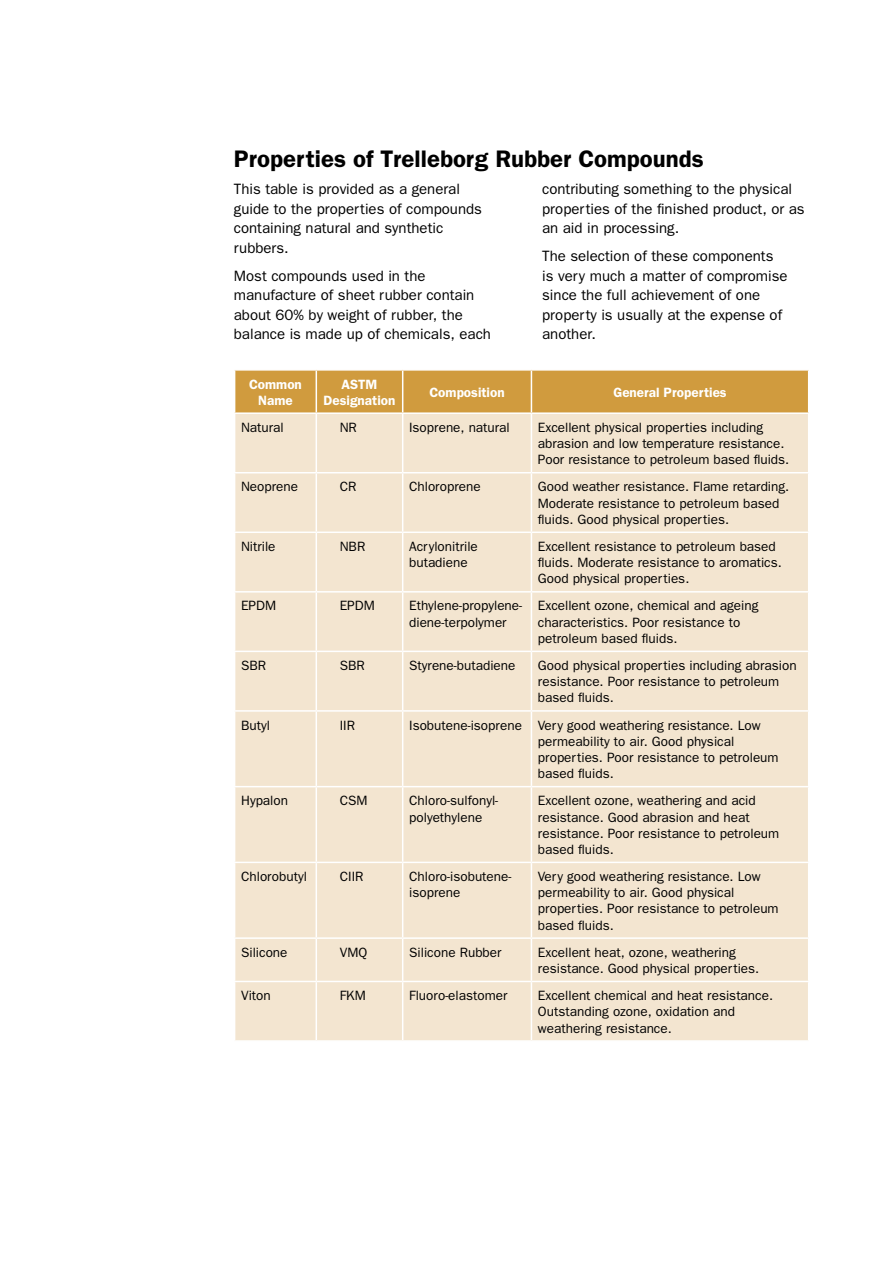
<style>
.page{position:relative;width:893px;height:1263px;background:#fff}
.page>*{position:absolute;margin:0;border:0;box-sizing:border-box;transform-origin:0 0}
.t1{font:600 24px "Franklin Gothic";color:#000}
.t2{font:15px/19.5px "Franklin Gothic";color:#000}
.t3{font:13.5px/16.2px "Franklin Gothic";color:#000}
.t4{font:600 13.5px/16.2px "Franklin Gothic";color:#fff;text-align:center}
</style>
<div class="page">
<div style="left:235px;top:371px;width:573px;height:41px;background:#d09b3e"></div>
<div style="left:235px;top:414px;width:573px;height:626px;background:#f3e5d0"></div>
<hr style="left:234px;top:472px;width:82px;height:1px;background:#fff">
<hr style="left:316px;top:472px;width:87px;height:1px;background:#fff">
<hr style="left:403px;top:472px;width:128px;height:1px;background:#fff">
<hr style="left:531px;top:472px;width:278px;height:1px;background:#fff">
<hr style="left:234px;top:531px;width:82px;height:2px;background:#fff">
<hr style="left:316px;top:531px;width:87px;height:2px;background:#fff">
<hr style="left:403px;top:531px;width:128px;height:2px;background:#fff">
<hr style="left:531px;top:531px;width:278px;height:2px;background:#fff">
<hr style="left:234px;top:591px;width:82px;height:2px;background:#fff">
<hr style="left:316px;top:591px;width:87px;height:2px;background:#fff">
<hr style="left:403px;top:591px;width:128px;height:2px;background:#fff">
<hr style="left:531px;top:591px;width:278px;height:2px;background:#fff">
<hr style="left:234px;top:651px;width:82px;height:1px;background:#fff">
<hr style="left:316px;top:651px;width:87px;height:1px;background:#fff">
<hr style="left:403px;top:651px;width:128px;height:1px;background:#fff">
<hr style="left:531px;top:651px;width:278px;height:1px;background:#fff">
<hr style="left:234px;top:710px;width:82px;height:2px;background:#fff">
<hr style="left:316px;top:710px;width:87px;height:2px;background:#fff">
<hr style="left:403px;top:710px;width:128px;height:2px;background:#fff">
<hr style="left:531px;top:710px;width:278px;height:2px;background:#fff">
<hr style="left:234px;top:786px;width:82px;height:1px;background:#fff">
<hr style="left:316px;top:786px;width:87px;height:1px;background:#fff">
<hr style="left:403px;top:786px;width:128px;height:1px;background:#fff">
<hr style="left:531px;top:786px;width:278px;height:1px;background:#fff">
<hr style="left:234px;top:862px;width:82px;height:1px;background:#fff">
<hr style="left:316px;top:862px;width:87px;height:1px;background:#fff">
<hr style="left:403px;top:862px;width:128px;height:1px;background:#fff">
<hr style="left:531px;top:862px;width:278px;height:1px;background:#fff">
<hr style="left:234px;top:937px;width:82px;height:2px;background:#fff">
<hr style="left:316px;top:937px;width:87px;height:2px;background:#fff">
<hr style="left:403px;top:937px;width:128px;height:2px;background:#fff">
<hr style="left:531px;top:937px;width:278px;height:2px;background:#fff">
<hr style="left:234px;top:981px;width:82px;height:1px;background:#fff">
<hr style="left:316px;top:981px;width:87px;height:1px;background:#fff">
<hr style="left:403px;top:981px;width:128px;height:1px;background:#fff">
<hr style="left:531px;top:981px;width:278px;height:1px;background:#fff">
<hr style="left:316px;top:371px;width:1px;height:41px;background:#fff">
<hr style="left:402px;top:371px;width:1px;height:41px;background:#fff">
<hr style="left:531px;top:371px;width:1px;height:41px;background:#fff">
<hr style="left:316px;top:414px;width:1px;height:58px;background:#fff">
<hr style="left:402px;top:414px;width:1px;height:58px;background:#fff">
<hr style="left:531px;top:414px;width:1px;height:58px;background:#fff">
<hr style="left:316px;top:473px;width:1px;height:58px;background:#fff">
<hr style="left:402px;top:473px;width:1px;height:58px;background:#fff">
<hr style="left:531px;top:473px;width:1px;height:58px;background:#fff">
<hr style="left:316px;top:533px;width:1px;height:58px;background:#fff">
<hr style="left:402px;top:533px;width:1px;height:58px;background:#fff">
<hr style="left:531px;top:533px;width:1px;height:58px;background:#fff">
<hr style="left:316px;top:593px;width:1px;height:58px;background:#fff">
<hr style="left:402px;top:593px;width:1px;height:58px;background:#fff">
<hr style="left:531px;top:593px;width:1px;height:58px;background:#fff">
<hr style="left:316px;top:652px;width:1px;height:58px;background:#fff">
<hr style="left:402px;top:652px;width:1px;height:58px;background:#fff">
<hr style="left:531px;top:652px;width:1px;height:58px;background:#fff">
<hr style="left:316px;top:712px;width:1px;height:74px;background:#fff">
<hr style="left:402px;top:712px;width:1px;height:74px;background:#fff">
<hr style="left:531px;top:712px;width:1px;height:74px;background:#fff">
<hr style="left:316px;top:787px;width:1px;height:75px;background:#fff">
<hr style="left:402px;top:787px;width:1px;height:75px;background:#fff">
<hr style="left:531px;top:787px;width:1px;height:75px;background:#fff">
<hr style="left:316px;top:863px;width:1px;height:74px;background:#fff">
<hr style="left:402px;top:863px;width:1px;height:74px;background:#fff">
<hr style="left:531px;top:863px;width:1px;height:74px;background:#fff">
<hr style="left:316px;top:939px;width:1px;height:42px;background:#fff">
<hr style="left:402px;top:939px;width:1px;height:42px;background:#fff">
<hr style="left:531px;top:939px;width:1px;height:42px;background:#fff">
<hr style="left:316px;top:982px;width:1px;height:58px;background:#fff">
<hr style="left:402px;top:982px;width:1px;height:58px;background:#fff">
<hr style="left:531px;top:982px;width:1px;height:58px;background:#fff">
<h1 class="t1" style="left:234px;top:144px;width:471px">Properties of Trelleborg Rubber Compounds</h1>
<p class="t2" style="left:234px;top:179px;width:250px">This table is provided as a general guide to the properties of compounds containing natural and synthetic rubbers.</p>
<p class="t2" style="left:234px;top:266px;width:259px">Most compounds used in the manufacture of sheet rubber contain about 60% by weight of rubber, the balance is made up of chemicals, each</p>
<p class="t2" style="left:542px;top:179px;width:264px">contributing something to the physical properties of the finished product, or as an aid in processing.</p>
<p class="t2" style="left:542px;top:246px;width:247px">The selection of these components is very much a matter of compromise since the full achievement of one property is usually at the expense of another.</p>
<p class="t4" style="left:249px;top:376px;width:54px">Common<br>Name</p>
<p class="t4" style="left:324px;top:376px;width:73px">ASTM<br>Designation</p>
<p class="t4" style="left:429px;top:384px;width:77px">Composition</p>
<p class="t4" style="left:613px;top:384px;width:115px">General Properties</p>
<p class="t3" style="left:241px;top:419px;width:44px">Natural</p>
<p class="t3" style="left:340px;top:419px;width:19px">NR</p>
<p class="t3" style="left:409px;top:419px;width:102px">Isoprene, natural</p>
<p class="t3" style="left:538px;top:419px;width:253px">Excellent physical properties including abrasion and low temperature resistance.<br>Poor resistance to petroleum based fluids.</p>
<p class="t3" style="left:241px;top:479px;width:59px">Neoprene</p>
<p class="t3" style="left:340px;top:479px;width:18px">CR</p>
<p class="t3" style="left:409px;top:479px;width:73px">Chloroprene</p>
<p class="t3" style="left:538px;top:479px;width:253px">Good weather resistance. Flame retarding.<br>Moderate resistance to petroleum based fluids. Good physical properties.</p>
<p class="t3" style="left:241px;top:538px;width:36px">Nitrile</p>
<p class="t3" style="left:340px;top:538px;width:27px">NBR</p>
<p class="t3" style="left:409px;top:538px;width:70px">Acrylonitrile butadiene</p>
<p class="t3" style="left:538px;top:538px;width:245px">Excellent resistance to petroleum based fluids. Moderate resistance to aromatics.<br>Good physical properties.</p>
<p class="t3" style="left:241px;top:598px;width:37px">EPDM</p>
<p class="t3" style="left:340px;top:598px;width:37px">EPDM</p>
<p class="t3" style="left:409px;top:598px;width:115px">Ethylene-propylene&shy;diene-terpolymer</p>
<p class="t3" style="left:538px;top:598px;width:222px">Excellent ozone, chemical and ageing characteristics. Poor resistance to petroleum based fluids.</p>
<p class="t3" style="left:241px;top:657px;width:27px">SBR</p>
<p class="t3" style="left:340px;top:657px;width:27px">SBR</p>
<p class="t3" style="left:409px;top:657px;width:108px">Styrene-butadiene</p>
<p class="t3" style="left:538px;top:657px;width:260px">Good physical properties including abrasion resistance. Poor resistance to petroleum based fluids.</p>
<p class="t3" style="left:241px;top:717px;width:30px">Butyl</p>
<p class="t3" style="left:340px;top:717px;width:17px">IIR</p>
<p class="t3" style="left:538px;top:717px;width:242px;text-indent:-129px">Isobutene-isoprene Very good weathering resistance. Low permeability to air. Good physical properties. Poor resistance to petroleum based fluids.</p>
<p class="t3" style="left:241px;top:793px;width:48px">Hypalon</p>
<p class="t3" style="left:340px;top:793px;width:29px">CSM</p>
<p class="t3" style="left:409px;top:793px;width:91px">Chloro-sulfonyl&shy;polyethylene</p>
<p class="t3" style="left:538px;top:793px;width:243px">Excellent ozone, weathering and acid resistance. Good abrasion and heat resistance. Poor resistance to petroleum based fluids.</p>
<p class="t3" style="left:241px;top:868px;width:67px">Chlorobutyl</p>
<p class="t3" style="left:340px;top:868px;width:25px">CIIR</p>
<p class="t3" style="left:409px;top:868px;width:104px">Chloro-isobutene&shy;isoprene</p>
<p class="t3" style="left:538px;top:868px;width:242px">Very good weathering resistance. Low permeability to air. Good physical properties. Poor resistance to petroleum based fluids.</p>
<p class="t3" style="left:241px;top:944px;width:48px">Silicone</p>
<p class="t3" style="left:340px;top:944px;width:29px">VMQ</p>
<p class="t3" style="left:409px;top:944px;width:94px">Silicone Rubber</p>
<p class="t3" style="left:538px;top:944px;width:223px">Excellent heat, ozone, weathering resistance. Good physical properties.</p>
<p class="t3" style="left:241px;top:987px;width:31px">Viton</p>
<p class="t3" style="left:340px;top:987px;width:27px">FKM</p>
<p class="t3" style="left:409px;top:987px;width:100px">Fluoro-elastomer</p>
<p class="t3" style="left:538px;top:987px;width:237px">Excellent chemical and heat resistance.<br>Outstanding ozone, oxidation and weathering resistance.</p>
</div>
